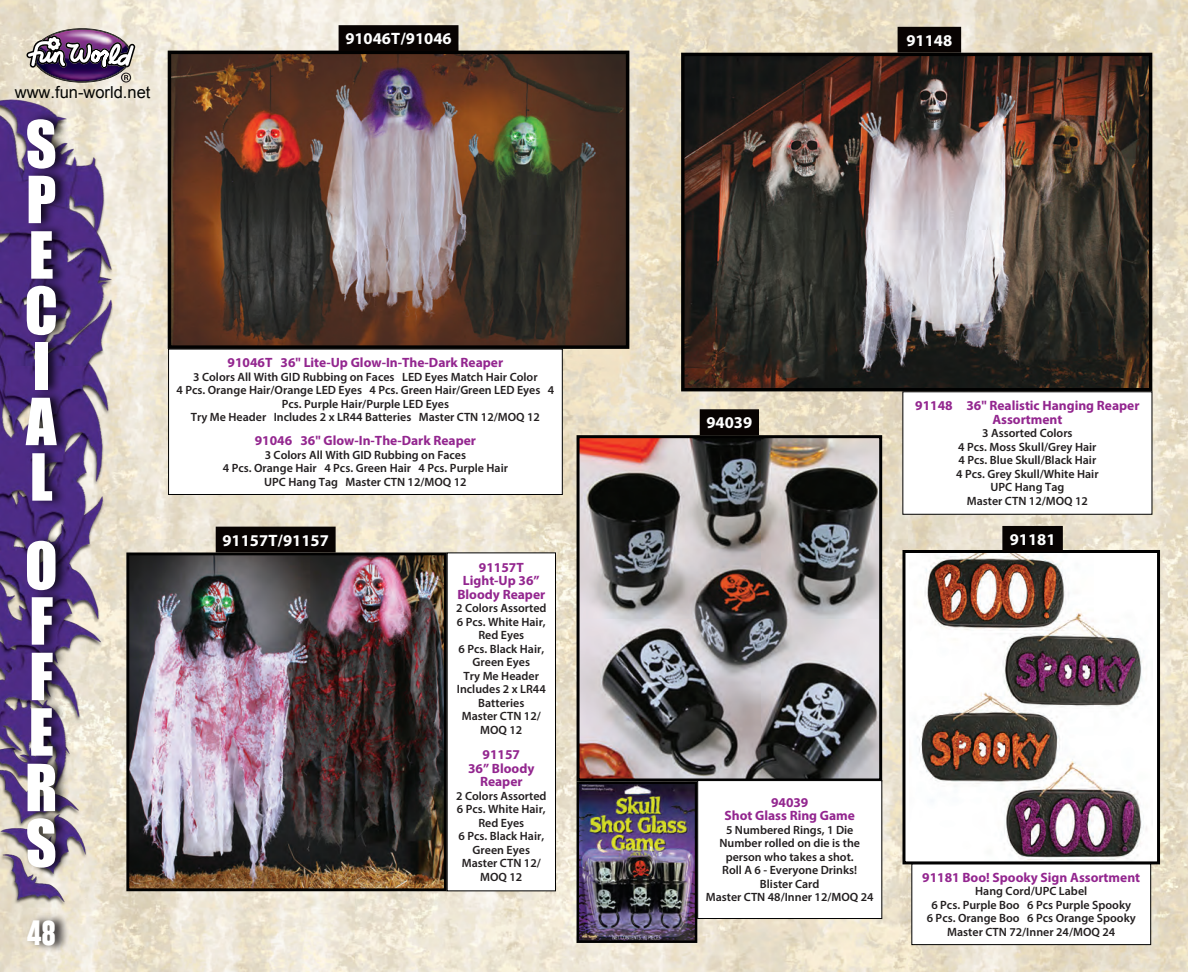
<style>
.page{position:relative;width:1188px;height:972px;background:#fff}
.page>*{position:absolute;margin:0;border:0;box-sizing:border-box;transform-origin:0 0}
.t1{font:60px/55.5px "Impact";color:#fff}
.t2{font:37.5px "Chalet Comprime Hong Kong Eighty";color:#fff}
.t3{font:700 16.5px "Myriad Pro";color:#fff}
.t4{font:16.5px "Arial";color:#040503}
.t5{font:700 13.5px/13.5px "Myriad Pro";color:#93268f;text-align:center}
.t6{font:600 12px/13.5px "Myriad Pro";color:#231f20;text-align:center}
</style>
<div class="page">
<img style="left:0;top:0;width:1188px;height:972px">
<img style="left:0;top:0;width:112px;height:957px">
<svg style="left:26px;top:28px;width:109px;height:55px"></svg>
<svg style="left:26px;top:912px;width:44px;height:41px"></svg>
<div style="left:25px;top:111px;width:46px;height:765px;background:#010101;opacity:.75"></div>
<img style="left:581px;top:439px;width:297px;height:339px">
<div style="left:577px;top:435px;width:305px;height:347px;border:3px solid #010101"></div>
<img style="left:580px;top:785px;width:114px;height:155px">
<div style="left:577px;top:782px;width:120px;height:161px;border:2px solid #010101"></div>
<svg style="left:697px;top:780px;width:186px;height:139px"></svg>
<div style="left:700px;top:409px;width:59px;height:26px;background:#080302"></div>
<img style="left:173px;top:56px;width:451px;height:288px">
<div style="left:168px;top:51px;width:461px;height:298px;border:4px solid #010101"></div>
<img style="left:685px;top:57px;width:463px;height:330px">
<div style="left:681px;top:53px;width:471px;height:338px;border:3px solid #010101"></div>
<img style="left:130px;top:557px;width:313px;height:330px">
<div style="left:126px;top:553px;width:321px;height:338px;border:3px solid #010101"></div>
<div style="left:339px;top:25px;width:119px;height:26px;background:#080302"></div>
<svg style="left:168px;top:348px;width:395px;height:147px"></svg>
<div style="left:898px;top:27px;width:63px;height:26px;background:#080302"></div>
<svg style="left:902px;top:391px;width:251px;height:124px"></svg>
<div style="left:216px;top:527px;width:120px;height:26px;background:#080302"></div>
<svg style="left:446px;top:552px;width:110px;height:340px"></svg>
<div style="left:904px;top:551px;width:255px;height:312px;background:#fff"></div>
<img style="left:909px;top:554px;width:238px;height:306px">
<div style="left:902px;top:550px;width:258px;height:314px;border:3px solid #010101"></div>
<svg style="left:911px;top:863px;width:240px;height:82px"></svg>
<div style="left:1002px;top:526px;width:61px;height:26px;background:#080302"></div>
<h3 class="t4" style="left:15px;top:81px;width:137px">www.fun-world.net</h3>
<h1 class="t1" style="left:25px;top:115px;width:35px">S<br>P<br>E<br>C<br>I<br>A<br>L</h1>
<h1 class="t1" style="left:25px;top:536px;width:34px;text-align:justify">O F F E R S</h1>
<p class="t2" style="left:27px;top:911px;width:30px">48</p>
<p class="t3" style="left:345px;top:28px;width:108px">91046T/91046</p>
<p class="t5" style="left:228px;top:355px;width:277px">91046T 36" Lite-Up Glow-In-The-Dark Reaper</p>
<p class="t6" style="left:193px;top:370px;width:346px">3 Colors All With GID Rubbing on Faces LED Eyes Match Hair Color</p>
<p class="t6" style="left:177px;top:383px;width:379px">4 Pcs. Orange Hair/Orange LED Eyes 4 Pcs. Green Hair/Green LED Eyes 4<br>Pcs. Purple Hair/Purple LED Eyes</p>
<p class="t6" style="left:191px;top:410px;width:351px">Try Me Header Includes 2 x LR44 Batteries Master CTN 12/MOQ 12</p>
<p class="t5" style="left:255px;top:433px;width:223px">91046 36" Glow-In-The-Dark Reaper</p>
<p class="t6" style="left:265px;top:448px;width:203px">3 Colors All With GID Rubbing on Faces</p>
<p class="t6" style="left:223px;top:461px;width:287px">4 Pcs. Orange Hair 4 Pcs. Green Hair 4 Pcs. Purple Hair</p>
<p class="t6" style="left:264px;top:475px;width:204px">UPC Hang Tag Master CTN 12/MOQ 12</p>
<p class="t3" style="left:222px;top:529px;width:108px">91157T/91157</p>
<p class="t5" style="left:479px;top:560px;width:46px">91157T</p>
<p class="t5" style="left:457px;top:574px;width:89px">Light-Up 36”<br>Bloody Reaper</p>
<p class="t6" style="left:456px;top:601px;width:92px">2 Colors Assorted</p>
<p class="t6" style="left:457px;top:615px;width:90px">6 Pcs. White Hair,<br>Red Eyes</p>
<p class="t6" style="left:458px;top:642px;width:87px">6 Pcs. Black Hair,<br>Green Eyes</p>
<p class="t6" style="left:464px;top:669px;width:77px">Try Me Header</p>
<p class="t6" style="left:457px;top:682px;width:90px">Includes 2 x LR44<br>Batteries</p>
<p class="t6" style="left:462px;top:709px;width:81px">Master CTN 12/<br>MOQ 12</p>
<p class="t5" style="left:483px;top:748px;width:39px">91157</p>
<p class="t5" style="left:468px;top:761px;width:68px">36” Bloody<br>Reaper</p>
<p class="t6" style="left:456px;top:789px;width:92px">2 Colors Assorted</p>
<p class="t6" style="left:457px;top:802px;width:90px">6 Pcs. White Hair,<br>Red Eyes</p>
<p class="t6" style="left:458px;top:829px;width:87px">6 Pcs. Black Hair,<br>Green Eyes</p>
<p class="t6" style="left:462px;top:856px;width:81px">Master CTN 12/<br>MOQ 12</p>
<p class="t3" style="left:906px;top:30px;width:47px">91148</p>
<p class="t3" style="left:706px;top:412px;width:47px">94039</p>
<p class="t5" style="left:915px;top:399px;width:226px">91148 36" Realistic Hanging Reaper<br>Assortment</p>
<p class="t6" style="left:982px;top:426px;width:92px">3 Assorted Colors</p>
<p class="t6" style="left:958px;top:440px;width:140px">4 Pcs. Moss Skull/Grey Hair</p>
<p class="t6" style="left:959px;top:453px;width:139px">4 Pcs. Blue Skull/Black Hair</p>
<p class="t6" style="left:956px;top:467px;width:144px">4 Pcs. Grey Skull/White Hair</p>
<p class="t6" style="left:990px;top:480px;width:75px">UPC Hang Tag</p>
<p class="t6" style="left:967px;top:494px;width:123px">Master CTN 12/MOQ 12</p>
<p class="t3" style="left:1010px;top:529px;width:47px">91181</p>
<p class="t5" style="left:771px;top:795px;width:39px">94039</p>
<p class="t5" style="left:725px;top:809px;width:132px">Shot Glass Ring Game</p>
<p class="t6" style="left:726px;top:823px;width:129px">5 Numbered Rings, 1 Die</p>
<p class="t6" style="left:719px;top:836px;width:142px">Number rolled on die is the person who takes a shot.</p>
<p class="t6" style="left:722px;top:863px;width:137px">Roll A 6 - Everyone Drinks!</p>
<p class="t6" style="left:760px;top:877px;width:61px">Blister Card</p>
<p class="t6" style="left:706px;top:890px;width:169px">Master CTN 48/Inner 12/MOQ 24</p>
<p class="t5" style="left:922px;top:870px;width:219px">91181 Boo! Spooky Sign Assortment</p>
<p class="t6" style="left:975px;top:884px;width:114px">Hang Cord/UPC Label</p>
<p class="t6" style="left:931px;top:898px;width:201px">6 Pcs. Purple Boo 6 Pcs Purple Spooky</p>
<p class="t6" style="left:927px;top:911px;width:211px">6 Pcs. Orange Boo 6 Pcs Orange Spooky</p>
<p class="t6" style="left:947px;top:925px;width:169px">Master CTN 72/Inner 24/MOQ 24</p>
</div>
